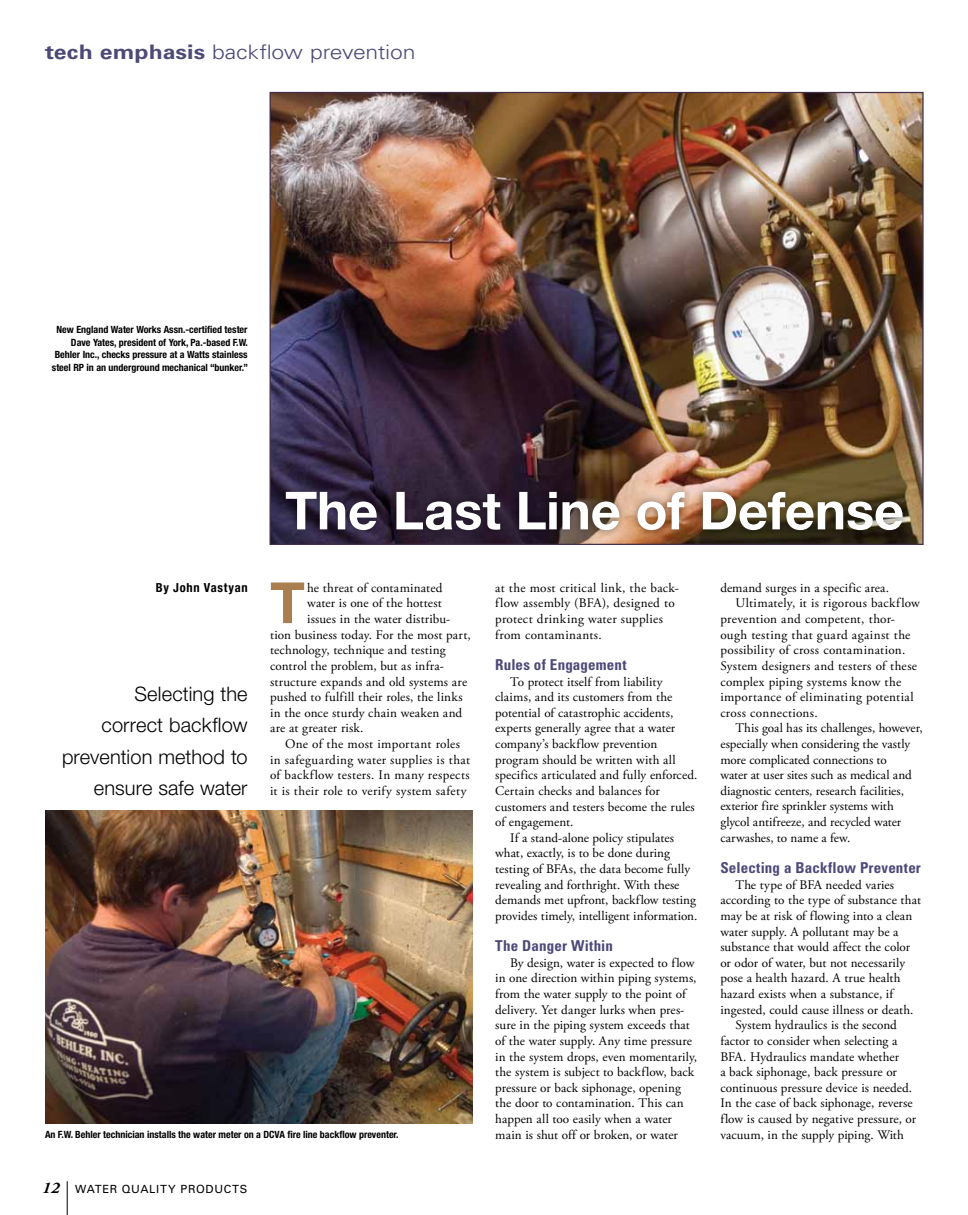
<style>
.page{position:relative;width:968px;height:1215px;background:#fff}
.page>*{position:absolute;margin:0;border:0;box-sizing:border-box;transform-origin:0 0}
.t1{font:700 56.88px "Helvetica Neue LT Std";color:#aa7e4e}
.t2{font:700 52.5px "Helvetica Neue LT Std";color:#fff}
.t3{font:300 20px/31.2px "Helvetica Neue LT Std";letter-spacing:.005em;color:#000;text-align:right}
.t4{font:300 20px "Univers LT Std";letter-spacing:-.01em;color:#4d4978;scale:1.15 1}
.t5{font:700 condensed 15px "Univers LT Std";letter-spacing:.01em;color:#4d4978}
.t6{font:13.12px/15.6px "Adobe Garamond Pro";letter-spacing:.01em;color:#000}
.t7{font:13.12px "Adobe Garamond Pro";letter-spacing:.03em;color:#000}
.t8{font:13.12px "Adobe Garamond Pro";letter-spacing:-.01em;color:#000}
.t9{font:13.12px "Adobe Garamond Pro";letter-spacing:.035em;color:#000}
.t10{font:700 condensed 12.5px "Helvetica Neue LT Std";letter-spacing:.055em;color:#000}
.t11{font:11.25px "Univers LT Std";letter-spacing:.065em;color:#000}
.t12{font:700 condensed 10px/12.5px "Helvetica Neue LT Std";color:#000;text-align:right}
.s1{font-weight:700}
.s2{font-family:"Adobe Garamond Pro";font-weight:700;font-style:italic;font-size:16.25px}
</style>
<div class="page">
<hr style="left:67px;top:1182px;width:1px;height:33px;background:#000">
<img style="left:271px;top:94px;width:650px;height:449px">
<img style="left:45px;top:811px;width:427px;height:312px">
<div style="left:278px;top:484px;width:632px;height:54px;background:#000;opacity:.4"></div>
<h3 class="t4" style="left:45px;top:40px;width:324px"><span class="s1">tech emphasis</span> backflow prevention</h3>
<p class="t12" style="left:52px;top:323px;width:197px">New England Water Works Assn.-certified tester Dave Yates, president of York, Pa.-based F.W.<br>Behler Inc., checks pressure at a Watts stainless steel RP in an underground mechanical “bunker.”</p>
<h2 class="t2" style="left:285px;top:478px;width:620px">The Last Line of Defense</h2>
<p class="t10" style="left:156px;top:580px;width:93px">By John Vastyan</p>
<h3 class="t3" style="left:62px;top:678px;width:187px">Selecting the<br>correct backflow prevention method to ensure safe water</h3>
<h1 class="t1" style="left:270px;top:568px;width:36px">T</h1>
<p class="t6" style="left:307px;top:580px;width:137px">he threat of contaminated</p>
<p class="t6" style="left:307px;top:596px;width:136px">water is one of the hottest</p>
<p class="t6" style="left:307px;top:612px;width:145px">issues in the water distribu-</p>
<p class="t6" style="left:270px;top:627px;width:202px">tion business today. For the most part,</p>
<p class="t6" style="left:270px;top:643px;width:177px">technology, technique and testing</p>
<p class="t6" style="left:270px;top:658px;width:175px">control the problem, but as infra-</p>
<p class="t6" style="left:270px;top:674px;width:198px">structure expands and old systems are</p>
<p class="t6" style="left:270px;top:690px;width:194px">pushed to fulfill their roles, the links</p>
<p class="t6" style="left:270px;top:705px;width:194px">in the once sturdy chain weaken and</p>
<p class="t6" style="left:270px;top:721px;width:95px">are at greater risk.</p>
<p class="t6" style="left:285px;top:737px;width:176px">One of the most important roles</p>
<p class="t7" style="left:270px;top:752px;width:201px">in safeguarding water supplies is that</p>
<p class="t6" style="left:270px;top:768px;width:201px">of backflow testers. In many respects</p>
<p class="t6" style="left:270px;top:783px;width:198px">it is their role to verify system safety</p>
<p class="t12" style="left:45px;top:1128px;width:355px">An F.W. Behler technician installs the water meter on a DCVA fire line backflow preventer.</p>
<p class="t11" style="left:42px;top:1182px;width:206px"><span class="s2">12</span> WATER QUALITY PRODUCTS</p>
<p class="t6" style="left:495px;top:580px;width:185px">at the most critical link, the back&shy;flow assembly (BFA), designed to protect drinking water supplies from contaminants.</p>
<p class="t5" style="left:495px;top:655px;width:133px">Rules of Engagement</p>
<p class="t6" style="left:510px;top:674px;width:154px">To protect itself from liability</p>
<p class="t6" style="left:495px;top:690px;width:178px">claims, and its customers from the</p>
<p class="t6" style="left:495px;top:705px;width:180px">potential of catastrophic accidents,</p>
<p class="t6" style="left:495px;top:721px;width:181px">experts generally agree that a water</p>
<p class="t6" style="left:495px;top:737px;width:163px">company’s backflow prevention</p>
<p class="t6" style="left:495px;top:752px;width:182px">program should be written with all</p>
<p class="t6" style="left:495px;top:768px;width:204px">specifics articulated and fully enforced.</p>
<p class="t6" style="left:495px;top:783px;width:166px">Certain checks and balances for</p>
<p class="t6" style="left:495px;top:799px;width:201px">customers and testers become the rules</p>
<p class="t6" style="left:495px;top:815px;width:80px">of engagement.</p>
<p class="t6" style="left:510px;top:830px;width:165px">If a stand-alone policy stipulates</p>
<p class="t6" style="left:495px;top:846px;width:176px">what, exactly, is to be done during</p>
<p class="t6" style="left:495px;top:862px;width:196px">testing of BFAs, the data become fully</p>
<p class="t6" style="left:495px;top:877px;width:186px">revealing and forthright. With these</p>
<p class="t6" style="left:495px;top:893px;width:202px">demands met upfront, backflow testing</p>
<p class="t6" style="left:495px;top:908px;width:203px">provides timely, intelligent information.</p>
<p class="t5" style="left:495px;top:937px;width:119px">The Danger Within</p>
<p class="t6" style="left:495px;top:955px;width:203px;text-indent:15px">By design, water is expected to flow in one direction within piping systems, from the water supply to the point of delivery. Yet danger lurks when pres&shy;sure in the piping system exceeds that of the water supply. Any time pressure in the system drops, even momentarily, the system is subject to backflow, back pressure or back siphonage, opening the door to contamination. This can happen all too easily when a water main is shut off or broken, or water</p>
<p class="t6" style="left:720px;top:580px;width:170px">demand surges in a specific area.</p>
<p class="t6" style="left:735px;top:596px;width:186px">Ultimately, it is rigorous backflow</p>
<p class="t6" style="left:720px;top:612px;width:176px">prevention and competent, thor-</p>
<p class="t9" style="left:720px;top:627px;width:192px">ough testing that guard against the</p>
<p class="t6" style="left:720px;top:643px;width:186px">possibility of cross contamination.</p>
<p class="t6" style="left:720px;top:658px;width:198px">System designers and testers of these</p>
<p class="t6" style="left:720px;top:674px;width:182px">complex piping systems know the</p>
<p class="t7" style="left:720px;top:689px;width:195px">importance of eliminating potential</p>
<p class="t6" style="left:720px;top:705px;width:99px">cross connections.</p>
<p class="t6" style="left:735px;top:721px;width:189px">This goal has its challenges, however,</p>
<p class="t6" style="left:720px;top:736px;width:191px">especially when considering the vastly</p>
<p class="t8" style="left:720px;top:752px;width:168px">more complicated connections to</p>
<p class="t8" style="left:720px;top:767px;width:193px">water at user sites such as medical and</p>
<p class="t6" style="left:720px;top:783px;width:185px">diagnostic centers, research facilities,</p>
<p class="t6" style="left:720px;top:799px;width:175px">exterior fire sprinkler systems with</p>
<p class="t6" style="left:720px;top:815px;width:182px">glycol antifreeze, and recycled water</p>
<p class="t6" style="left:720px;top:830px;width:132px">carwashes, to name a few.</p>
<p class="t5" style="left:720px;top:859px;width:202px">Selecting a Backflow Preventer</p>
<p class="t6" style="left:735px;top:877px;width:160px">The type of BFA needed varies</p>
<p class="t6" style="left:720px;top:893px;width:202px">according to the type of substance that</p>
<p class="t6" style="left:720px;top:908px;width:193px">may be at risk of flowing into a clean</p>
<p class="t6" style="left:720px;top:924px;width:180px">water supply. A pollutant may be a</p>
<p class="t6" style="left:720px;top:940px;width:191px">substance that would affect the color</p>
<p class="t6" style="left:720px;top:955px;width:186px">or odor of water, but not necessarily</p>
<p class="t6" style="left:720px;top:971px;width:182px">pose a health hazard. A true health</p>
<p class="t6" style="left:720px;top:987px;width:174px">hazard exists when a substance, if</p>
<p class="t6" style="left:720px;top:1002px;width:195px">ingested, could cause illness or death.</p>
<p class="t6" style="left:735px;top:1018px;width:163px">System hydraulics is the second</p>
<p class="t6" style="left:720px;top:1033px;width:178px">factor to consider when selecting a</p>
<p class="t6" style="left:720px;top:1049px;width:180px">BFA. Hydraulics mandate whether</p>
<p class="t6" style="left:720px;top:1065px;width:178px">a back siphonage, back pressure or</p>
<p class="t6" style="left:720px;top:1080px;width:193px">continuous pressure device is needed.</p>
<p class="t6" style="left:720px;top:1096px;width:194px">In the case of back siphonage, reverse</p>
<p class="t6" style="left:720px;top:1112px;width:197px">flow is caused by negative pressure, or</p>
<p class="t6" style="left:720px;top:1127px;width:185px">vacuum, in the supply piping. With</p>
</div>
